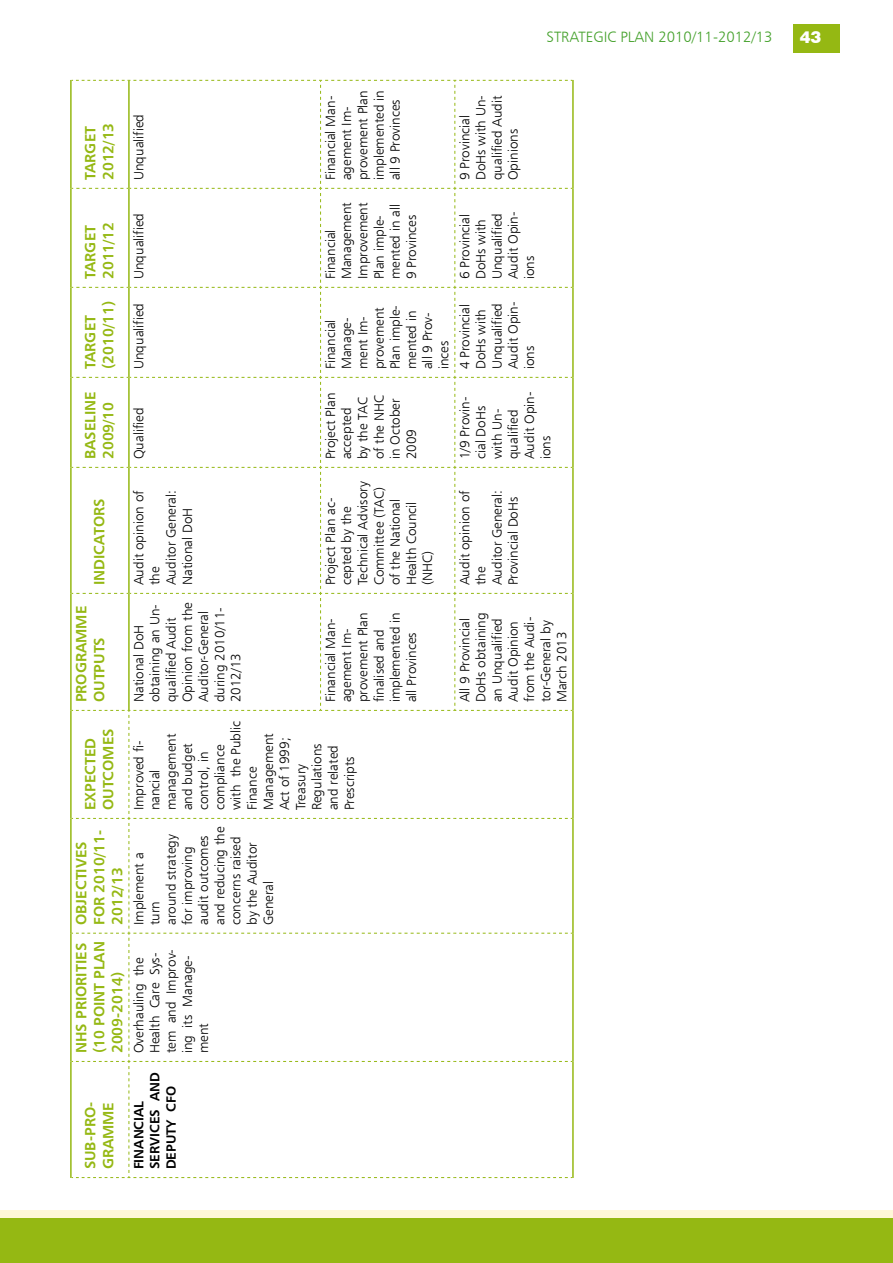
<style>
.page{position:relative;width:893px;height:1263px;background:#fff}
.page>*{position:absolute;margin:0;border:0;box-sizing:border-box;transform-origin:0 0}
.t1{font:900 16.5px "Swiss 721 BT";color:#fff}
.t2{font:15px/18px "Humanist 777 BT Bold B";color:#95b813}
.t3{font:15px "Humanist 777 BT Light B";color:#44a12b}
.t4{font:13.5px/16.2px "Humanist 777 BT Light B";color:#000}
.t5{font:13.5px/16.2px "Humanist 777 BT Bold B";color:#000}
</style>
<div class="page">
<div style="left:794px;top:24px;width:46px;height:29px;background:#95b813"></div>
<div style="left:0;top:1210px;width:893px;height:53px;background:#fff7d8"></div>
<div style="left:0;top:1218px;width:893px;height:45px;background:#95b813"></div>
<hr style="left:70px;top:1061px;width:2px;height:117px;background:#95b813">
<hr style="left:70px;top:933px;width:2px;height:128px;background:#95b813">
<hr style="left:70px;top:818px;width:2px;height:115px;background:#95b813">
<hr style="left:70px;top:710px;width:2px;height:108px;background:#95b813">
<hr style="left:70px;top:593px;width:2px;height:117px;background:#95b813">
<hr style="left:70px;top:467px;width:2px;height:126px;background:#95b813">
<hr style="left:70px;top:377px;width:2px;height:90px;background:#95b813">
<hr style="left:70px;top:287px;width:2px;height:90px;background:#95b813">
<hr style="left:70px;top:188px;width:2px;height:99px;background:#95b813">
<hr style="left:70px;top:80px;width:2px;height:108px;background:#95b813">
<hr style="left:572px;top:593px;width:2px;height:117px;background:#95b813">
<hr style="left:572px;top:467px;width:2px;height:126px;background:#95b813">
<hr style="left:572px;top:377px;width:2px;height:90px;background:#95b813">
<hr style="left:572px;top:287px;width:2px;height:90px;background:#95b813">
<hr style="left:572px;top:188px;width:2px;height:99px;background:#95b813">
<hr style="left:572px;top:80px;width:2px;height:108px;background:#95b813">
<svg style="left:72px;top:80px;width:500px;height:1098px"></svg>
<hr style="left:572px;top:1061px;width:2px;height:117px;background:#95b813">
<hr style="left:572px;top:933px;width:2px;height:128px;background:#95b813">
<hr style="left:572px;top:818px;width:2px;height:115px;background:#95b813">
<hr style="left:572px;top:710px;width:2px;height:108px;background:#95b813">
<p class="t2" style="left:81px;top:180px;width:59px;rotate:-90deg">TARGET<br>2012/13</p>
<p class="t2" style="left:81px;top:279px;width:59px;rotate:-90deg">TARGET<br>2011/12</p>
<p class="t2" style="left:81px;top:369px;width:70px;rotate:-90deg">TARGET (2010/11)</p>
<p class="t4" style="left:130px;top:180px;width:68px;rotate:-90deg">UNQUALIFIED</p>
<p class="t4" style="left:130px;top:279px;width:68px;rotate:-90deg">UNQUALIFIED</p>
<p class="t4" style="left:130px;top:369px;width:68px;rotate:-90deg">UNQUALIFIED</p>
<p class="t4" style="left:322px;top:180px;width:92px;rotate:-90deg">FINANCIAL MAN-<br>AGEMENT IM-<br>PROVEMENT PLAN<br>IMPLEMENTED IN<br>ALL 9 PROVINCES</p>
<p class="t4" style="left:322px;top:279px;width:79px;rotate:-90deg">FINANCIAL<br>MANAGEMENT<br>IMPROVEMENT<br>PLAN IMPLE-<br>MENTED IN ALL<br>9 PROVINCES</p>
<p class="t4" style="left:322px;top:369px;width:66px;rotate:-90deg">FINANCIAL<br>MANAGE-<br>MENT IM-<br>PROVEMENT<br>PLAN IMPLE-<br>MENTED IN<br>ALL 9 PROV-<br>INCES</p>
<p class="t2" style="left:81px;top:459px;width:69px;rotate:-90deg">BASELINE<br>2009/10</p>
<p class="t4" style="left:130px;top:459px;width:53px;rotate:-90deg">QUALIFIED</p>
<p class="t4" style="left:322px;top:459px;width:68px;rotate:-90deg">PROJECT PLAN<br>ACCEPTED<br>BY THE TAC<br>OF THE NHC<br>IN OCTOBER<br>2009</p>
<p class="t2" style="left:90px;top:585px;width:88px;rotate:-90deg">INDICATORS</p>
<p class="t2" style="left:72px;top:702px;width:98px;rotate:-90deg">PROGRAMME<br>OUTPUTS</p>
<p class="t2" style="left:81px;top:810px;width:83px;rotate:-90deg">EXPECTED<br>OUTCOMES</p>
<p class="t2" style="left:72px;top:925px;width:97px;rotate:-90deg">OBJECTIVES<br>FOR 2010/11-<br>2012/13</p>
<p class="t2" style="left:72px;top:1053px;width:114px;text-align:justify;rotate:-90deg">NHS PRIORITIES (10 POINT PLAN 2009-2014)</p>
<p class="t2" style="left:81px;top:1169px;width:69px;rotate:-90deg">SUB-PRO-<br>GRAMME</p>
<p class="t4" style="left:130px;top:585px;width:97px;rotate:-90deg">AUDIT OPINION OF<br>THE<br>AUDITOR GENERAL:<br>NATIONAL DOH</p>
<p class="t4" style="left:130px;top:702px;width:101px;rotate:-90deg">NATIONAL DOH<br>OBTAINING AN UN-<br>QUALIFIED AUDIT<br>OPINION FROM THE<br>AUDITOR-GENERAL<br>DURING 2010/11-<br>2012/13</p>
<p class="t4" style="left:322px;top:585px;width:105px;rotate:-90deg">PROJECT PLAN AC-<br>CEPTED BY THE<br>TECHNICAL ADVISORY<br>COMMITTEE (TAC)<br>OF THE NATIONAL<br>HEALTH COUNCIL (NHC)</p>
<p class="t4" style="left:322px;top:702px;width:92px;rotate:-90deg">FINANCIAL MAN-<br>AGEMENT IM-<br>PROVEMENT PLAN<br>FINALISED AND<br>IMPLEMENTED IN<br>ALL PROVINCES</p>
<p class="t4" style="left:130px;top:810px;width:91px;rotate:-90deg">IMPROVED FI-<br>NANCIAL<br>MANAGEMENT<br>AND BUDGET<br>CONTROL, IN<br>COMPLIANCE<br>WITH THE PUBLIC<br>FINANCE<br>MANAGEMENT<br>ACT OF 1999;<br>TREASURY<br>REGULATIONS<br>AND RELATED<br>PRESCRIPTS</p>
<p class="t4" style="left:130px;top:925px;width:100px;rotate:-90deg">IMPLEMENT A<br>TURN<br>AROUND STRATEGY<br>FOR IMPROVING<br>AUDIT OUTCOMES<br>AND REDUCING THE<br>CONCERNS RAISED<br>BY THE AUDITOR<br>GENERAL</p>
<p class="t4" style="left:130px;top:1053px;width:106px;rotate:-90deg">OVERHAULING THE<br>HEALTH CARE SYS-<br>TEM AND IMPROV-<br>ING ITS MANAGE-<br>MENT</p>
<p class="t5" style="left:130px;top:1169px;width:99px;rotate:-90deg">FINANCIAL<br>SERVICES AND<br>DEPUTY CFO</p>
<p class="t4" style="left:456px;top:180px;width:86px;rotate:-90deg">9 PROVINCIAL<br>DOHS WITH UN-<br>QUALIFIED AUDIT<br>OPINIONS</p>
<p class="t4" style="left:456px;top:279px;width:69px;rotate:-90deg">6 PROVINCIAL<br>DOHS WITH<br>UNQUALIFIED<br>AUDIT OPIN-<br>IONS</p>
<p class="t4" style="left:456px;top:369px;width:69px;rotate:-90deg">4 PROVINCIAL<br>DOHS WITH<br>UNQUALIFIED<br>AUDIT OPIN-<br>IONS</p>
<p class="t4" style="left:456px;top:459px;width:69px;rotate:-90deg">1/9 PROVIN-<br>CIAL DOHS<br>WITH UN-<br>QUALIFIED<br>AUDIT OPIN-<br>IONS</p>
<p class="t4" style="left:456px;top:585px;width:97px;rotate:-90deg">AUDIT OPINION OF<br>THE<br>AUDITOR GENERAL:<br>PROVINCIAL DOHS</p>
<p class="t4" style="left:456px;top:702px;width:91px;rotate:-90deg">ALL 9 PROVINCIAL<br>DOHS OBTAINING<br>AN UNQUALIFIED<br>AUDIT OPINION<br>FROM THE AUDI-<br>TOR-GENERAL BY<br>MARCH 2013</p>
<p class="t3" style="left:620px;top:27px;width:17px">PLAN</p>
<p class="t3" style="left:658px;top:27px;width:116px">2010/11-2012/13</p>
<p class="t1" style="left:800px;top:27px;width:23px">43</p>
</div>
